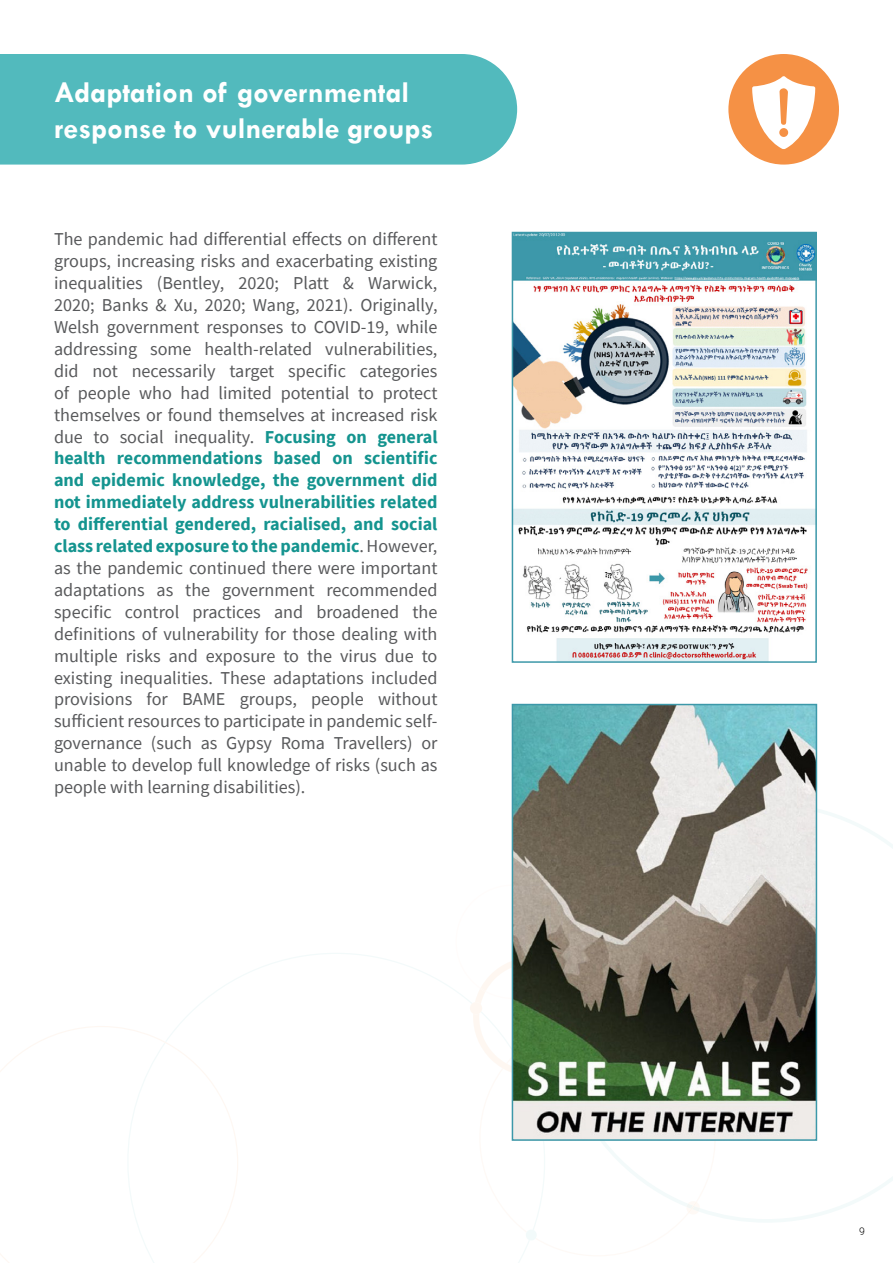
<style>
.page{position:relative;width:893px;height:1263px;background:#fff}
.page>*{position:absolute;margin:0;border:0;box-sizing:border-box;transform-origin:0 0}
.t1{font:700 30px/36px "Tw Cen";color:#fff}
.t2{font:18.15px/21.9px "Source Sans Pro";color:#58595b;text-align:justify}
.t3{font:300 10.5px "Roboto";color:#000}
.s1{font-weight:700;color:#14948f}
</style>
<div class="page">
<div style="left:0;top:54px;width:517px;height:111px;background:#52babd"></div>
<svg style="left:728px;top:54px;width:111px;height:111px"></svg>
<img style="left:515px;top:235px;width:299px;height:425px">
<div style="left:512px;top:232px;width:305px;height:431px;border:2px solid #3c98a9"></div>
<svg style="left:726px;top:802px;width:167px;height:420px"></svg>
<svg style="left:450px;top:884px;width:276px;height:372px"></svg>
<svg style="left:0;top:1026px;width:238px;height:237px"></svg>
<img style="left:515px;top:707px;width:299px;height:431px">
<div style="left:512px;top:704px;width:305px;height:437px;border:2px solid #3c98a9"></div>
<h1 class="t1" style="left:54px;top:73px;width:381px">Adaptation of governmental response to vulnerable groups</h1>
<p class="t2" style="left:54px;top:228px;width:385px">The pandemic had differential effects on different groups, increasing risks and exacerbating existing inequalities (Bentley, 2020; Platt &amp; Warwick, 2020; Banks &amp; Xu, 2020; Wang, 2021). Originally, Welsh government responses to COVID-19, while addressing some health-related vulnerabilities, did not necessarily target specific categories of people who had limited potential to protect themselves or found themselves at increased risk due to social inequality. <span class="s1">Focusing on general health recommendations based on scientific and epidemic knowledge, the government did not immediately address vulnerabilities related to differential gendered, racialised, and social class related exposure to the pandemic</span>. However, as the pandemic continued there were important adaptations as the government recommended specific control practices and broadened the definitions of vulnerability for those dealing with multiple risks and exposure to the virus due to existing inequalities. These adaptations included provisions for BAME groups, people without sufficient resources to participate in pandemic self&shy;governance (such as Gypsy Roma Travellers) or unable to develop full knowledge of risks (such as people with learning disabilities).</p>
<p class="t3" style="left:859px;top:1224px;width:7px">9</p>
</div>
